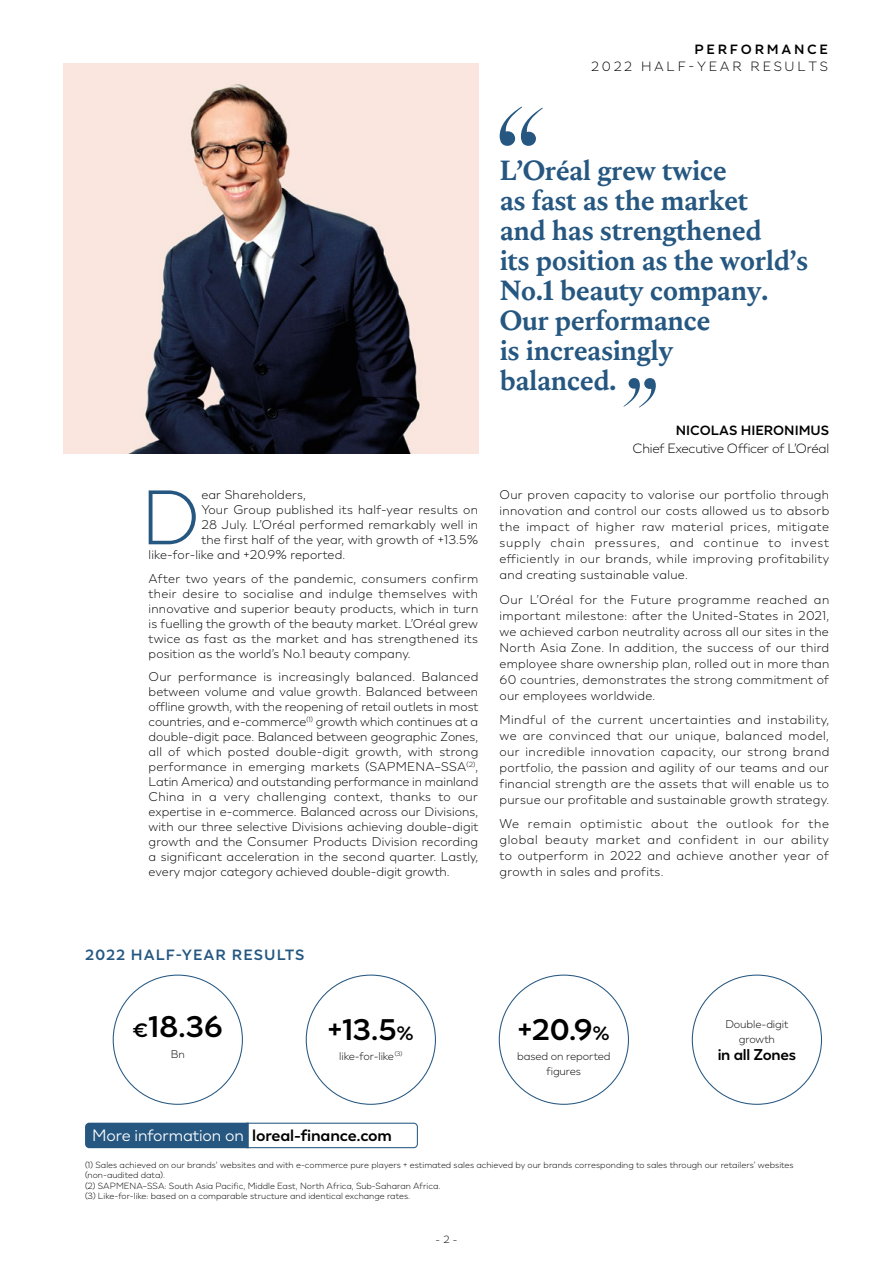
<style>
.page{position:relative;width:893px;height:1263px;background:#fff}
.page>*{position:absolute;margin:0;border:0;box-sizing:border-box;transform-origin:0 0}
.t1{font:300 77.55px "LOREAL Essentielle";color:#255781}
.t2{font:700 30px "LOREAL Essentielle";letter-spacing:-.01em;color:#000}
.t3{font:700 27px/30px "LOREAL Royale";letter-spacing:-.02em;color:#255781}
.t4{font:700 16.5px "LOREAL Essentielle";letter-spacing:-.01em;color:#000}
.t5{font:700 15.75px "LOREAL Essentielle";letter-spacing:-.02em;color:#000}
.t6{font:700 15px "LOREAL Essentielle";letter-spacing:.07em;color:#255781}
.t7{font:300 13.5px/18px "LOREAL Essentielle";letter-spacing:-.02em;color:#000;text-align:right}
.t8{font:300 13.5px "LOREAL Essentielle";letter-spacing:.2em;color:#000}
.t9{font:700 13.5px "LOREAL Essentielle";letter-spacing:.2em;color:#000}
.t10{font:300 12.75px/16px "LOREAL Essentielle";letter-spacing:.02em;color:#000;text-align:justify}
.t11{font:300 11.25px/15px "LOREAL Essentielle";letter-spacing:-.01em;color:#000;text-align:center}
.t12{font:300 10.5px "LOREAL Essentielle";color:#000}
.t13{font:300 9px/10.5px "LOREAL Essentielle";color:#000}
.s1{font-weight:700}
.s2{font-size:19.5px}
.s3{font-weight:400;color:#fff}
</style>
<div class="page">
<svg style="left:500px;top:107px;width:43px;height:39px"></svg>
<svg style="left:623px;top:378px;width:33px;height:29px"></svg>
<svg style="left:85px;top:1122px;width:333px;height:27px"></svg>
<hr style="left:892px;top:0;width:1px;height:1263px;background:#255781">
<img style="left:64px;top:64px;width:414px;height:389px">
<h2 class="t9" style="left:694px;top:41px;width:135px">PERFORMANCE</h2>
<p class="t8" style="left:591px;top:58px;width:238px">2022 HALF-YEAR RESULTS</p>
<p class="t1" style="left:141px;top:471px;width:61px">D</p>
<p class="t10" style="left:201px;top:487px;width:106px">ear Shareholders,</p>
<p class="t10" style="left:201px;top:502px;width:278px">Your Group published its half-year results on</p>
<p class="t10" style="left:201px;top:517px;width:278px">28 July. L’Oréal performed remarkably well in</p>
<p class="t10" style="left:201px;top:532px;width:278px">the first half of the year, with growth of +13.5%</p>
<p class="t10" style="left:149px;top:547px;width:198px">like-for-like and +20.9% reported.</p>
<p class="t10" style="left:149px;top:571px;width:331px;line-height:15px">After two years of the pandemic, consumers confirm their desire to socialise and indulge themselves with innovative and superior beauty products, which in turn is fuelling the growth of the beauty market. L’Oréal grew twice as fast as the market and has strengthened its position as the world’s No.1 beauty company.</p>
<p class="t10" style="left:149px;top:669px;width:331px;line-height:15px">Our performance is increasingly balanced. Balanced between volume and value growth. Balanced between offline growth, with the reopening of retail outlets in most countries, and e-commerce<sup>(1)</sup> growth which continues at a double-digit pace. Balanced between geographic Zones, all of which posted double-digit growth, with strong performance in emerging markets (SAPMENA–SSA<sup>(2)</sup>, Latin America) and outstanding performance in mainland China in a very challenging context, thanks to our expertise in e-commerce. Balanced across our Divisions, with our three selective Divisions achieving double-digit growth and the Consumer Products Division recording a significant acceleration in the second quarter. Lastly, every major category achieved double-digit growth.</p>
<p class="t3" style="left:500px;top:156px;width:310px">L’Oréal grew twice<br>as fast as the market<br>and has strengthened<br>its position as the world’s<br>No.1 beauty company.<br>Our performance<br>is increasingly<br>balanced.</p>
<p class="t7" style="left:632px;top:422px;width:198px"><span class="s1">NICOLAS HIERONIMUS<br></span>Chief Executive Officer of L’Oréal</p>
<p class="t10" style="left:500px;top:487px;width:331px">Our proven capacity to valorise our portfolio through innovation and control our costs allowed us to absorb the impact of higher raw material prices, mitigate supply chain pressures, and continue to invest efficiently in our brands, while improving profitability and creating sustainable value.</p>
<p class="t10" style="left:500px;top:591px;width:331px">Our L’Oréal for the Future programme reached an important milestone: after the United-States in 2021, we achieved carbon neutrality across all our sites in the North Asia Zone. In addition, the success of our third employee share ownership plan, rolled out in more than 60 countries, demonstrates the strong commitment of our employees worldwide.</p>
<p class="t10" style="left:500px;top:711px;width:331px">Mindful of the current uncertainties and instability, we are convinced that our unique, balanced model, our incredible innovation capacity, our strong brand portfolio, the passion and agility of our teams and our financial strength are the assets that will enable us to pursue our profitable and sustainable growth strategy.</p>
<p class="t10" style="left:500px;top:816px;width:331px">We remain optimistic about the outlook for the global beauty market and confident in our ability to outperform in 2022 and achieve another year of growth in sales and profits.</p>
<h3 class="t6" style="left:85px;top:946px;width:221px">2022 HALF-YEAR RESULTS</h3>
<p class="t2" style="left:133px;top:1009px;width:91px"><span class="s2">€</span>18.36</p>
<p class="t11" style="left:171px;top:1046px;width:16px">Bn</p>
<p class="t2" style="left:328px;top:1011px;width:87px">+13.5<span class="s2">%</span></p>
<p class="t11" style="left:339px;top:1048px;width:65px">like-for-like <sup>(3)</sup></p>
<p class="t4" style="left:92px;top:1125px;width:301px"><span class="s3">More information on</span> loreal-finance.com</p>
<p class="t2" style="left:518px;top:1011px;width:94px">+20.9<span class="s2">%</span></p>
<p class="t11" style="left:517px;top:1048px;width:95px">based on reported figures</p>
<p class="t11" style="left:725px;top:1017px;width:64px">Double-digit growth</p>
<p class="t5" style="left:718px;top:1044px;width:80px">in all Zones</p>
<p class="t13" style="left:85px;top:1159px;width:710px">(1) Sales achieved on our brands’ websites and with e-commerce pure players + estimated sales achieved by our brands corresponding to sales through our retailers’ websites (non-audited data).<br>(2) SAPMENA–SSA: South Asia Pacific, Middle East, North Africa, Sub-Saharan Africa.<br>(3) Like-for-like: based on a comparable structure and identical exchange rates.</p>
<p class="t12" style="left:435px;top:1233px;width:24px">- 2 -</p>
</div>
